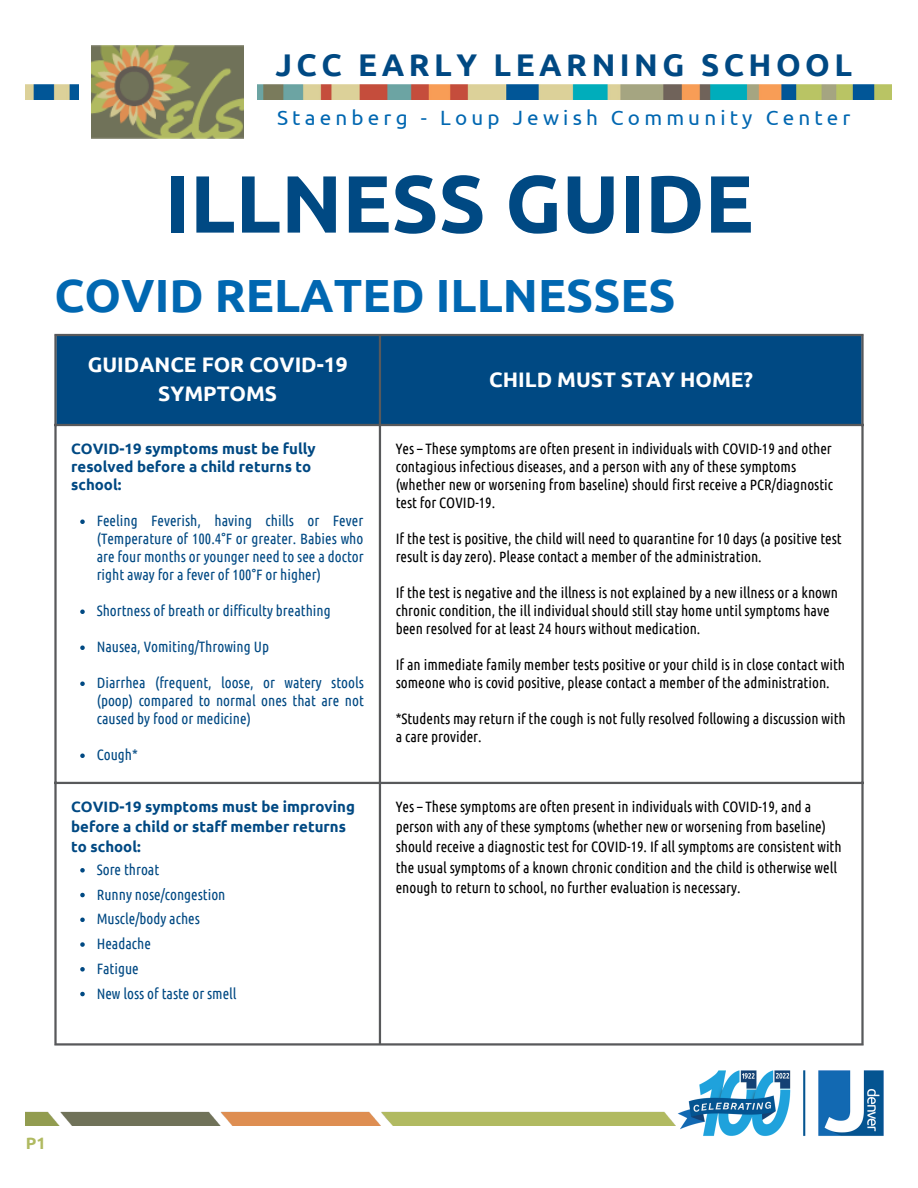
<style>
.page{position:relative;width:918px;height:1188px;background:#fff}
.page>*{position:absolute;margin:0;border:0;box-sizing:border-box;transform-origin:0 0}
.t1{font:700 81px "Ubuntu";color:#004983}
.t2{font:700 46.5px "Ubuntu";color:#0067b1}
.t3{font:700 31.35px "Ubuntu";letter-spacing:.145em;color:#004983}
.t4{font:700 21px/29.2px "Ubuntu";color:#fff;text-align:center}
.t5{font:20.7px "Ubuntu";letter-spacing:.2em;color:#0067b1}
.t6{font:700 16.5px "Ubuntu";color:#b0ba61}
.t7{font:15px/18px "Ubuntu Condensed";color:#000}
.t8{font:15px/18px "Ubuntu Condensed";color:#004983;text-align:justify}
.t9{font:700 15px/18px "Ubuntu";color:#004983}
</style>
<div class="page">
<img style="left:26px;top:1112px;width:649px;height:13px">
<img style="left:26px;top:85px;width:866px;height:14px">
<div style="left:80px;top:25px;width:177px;height:117px;background:#fff"></div>
<img style="left:92px;top:46px;width:152px;height:92px">
<div style="left:57px;top:336px;width:804px;height:88px;background:#004983"></div>
<svg style="left:80px;top:520px;width:5px;height:4px"></svg>
<svg style="left:80px;top:610px;width:5px;height:4px"></svg>
<svg style="left:80px;top:646px;width:5px;height:4px"></svg>
<svg style="left:80px;top:682px;width:5px;height:4px"></svg>
<svg style="left:80px;top:754px;width:5px;height:4px"></svg>
<svg style="left:80px;top:868px;width:5px;height:5px"></svg>
<svg style="left:80px;top:893px;width:5px;height:4px"></svg>
<svg style="left:80px;top:918px;width:5px;height:4px"></svg>
<svg style="left:80px;top:942px;width:5px;height:5px"></svg>
<svg style="left:80px;top:967px;width:5px;height:5px"></svg>
<svg style="left:80px;top:992px;width:5px;height:4px"></svg>
<hr style="left:54px;top:336px;width:3px;height:707px;background:#58595b">
<hr style="left:379px;top:336px;width:2px;height:707px;background:#58595b">
<hr style="left:861px;top:336px;width:3px;height:707px;background:#58595b">
<hr style="left:54px;top:334px;width:810px;height:2px;background:#58595b">
<hr style="left:54px;top:424px;width:810px;height:2px;background:#58595b">
<hr style="left:54px;top:782px;width:810px;height:2px;background:#58595b">
<hr style="left:54px;top:1043px;width:810px;height:3px;background:#58595b">
<img style="left:678px;top:1070px;width:206px;height:66px">
<p class="t3" style="left:276px;top:46px;width:578px">JCC EARLY LEARNING SCHOOL</p>
<p class="t5" style="left:277px;top:106px;width:575px">Staenberg - Loup Jewish Community Center</p>
<p class="t1" style="left:164px;top:157px;width:591px">ILLNESS GUIDE</p>
<p class="t2" style="left:54px;top:268px;width:623px">COVID RELATED ILLNESSES</p>
<p class="t4" style="left:88px;top:350px;width:262px">GUIDANCE FOR COVID-19<br>SYMPTOMS</p>
<p class="t4" style="left:489px;top:364px;width:265px">CHILD MUST STAY HOME?</p>
<p class="t9" style="left:71px;top:440px;width:246px">COVID-19 symptoms must be fully resolved before a child returns to school:</p>
<p class="t7" style="left:396px;top:440px;width:439px">Yes – These symptoms are often present in individuals with COVID-19 and other contagious infectious diseases, and a person with any of these symptoms (whether new or worsening from baseline) should first receive a PCR/diagnostic test for COVID-19.</p>
<p class="t7" style="left:396px;top:530px;width:448px">If the test is positive, the child will need to quarantine for 10 days (a positive test result is day zero). Please contact a member of the administration.</p>
<p class="t7" style="left:396px;top:584px;width:444px">If the test is negative and the illness is not explained by a new illness or a known chronic condition, the ill individual should still stay home until symptoms have been resolved for at least 24 hours without medication.</p>
<p class="t7" style="left:396px;top:656px;width:451px">If an immediate family member tests positive or your child is in close contact with someone who is covid positive, please contact a member of the administration.</p>
<p class="t7" style="left:396px;top:710px;width:452px">*Students may return if the cough is not fully resolved following a discussion with a care provider.</p>
<p class="t8" style="left:97px;top:512px;width:269px">Feeling Feverish, having chills or Fever (Temperature of 100.4°F or greater. Babies who are four months or younger need to see a doctor right away for a fever of 100°F or higher)</p>
<p class="t8" style="left:97px;top:602px;width:236px">Shortness of breath or difficulty breathing</p>
<p class="t8" style="left:97px;top:638px;width:174px">Nausea, Vomiting/Throwing Up</p>
<p class="t8" style="left:97px;top:674px;width:269px">Diarrhea (frequent, loose, or watery stools (poop) compared to normal ones that are not caused by food or medicine)</p>
<p class="t8" style="left:97px;top:746px;width:43px">Cough*</p>
<p class="t9" style="left:71px;top:796px;width:285px;line-height:20.2px">COVID-19 symptoms must be improving before a child or staff member returns to school:</p>
<p class="t7" style="left:396px;top:796px;width:447px;line-height:20.2px">Yes – These symptoms are often present in individuals with COVID-19, and a person with any of these symptoms (whether new or worsening from baseline) should receive a diagnostic test for COVID-19. If all symptoms are consistent with the usual symptoms of a known chronic condition and the child is otherwise well enough to return to school, no further evaluation is necessary.</p>
<p class="t8" style="left:97px;top:860px;width:64px">Sore throat</p>
<p class="t8" style="left:97px;top:885px;width:130px">Runny nose/congestion</p>
<p class="t8" style="left:97px;top:910px;width:105px">Muscle/body aches</p>
<p class="t8" style="left:97px;top:934px;width:56px">Headache</p>
<p class="t8" style="left:97px;top:959px;width:44px">Fatigue</p>
<p class="t8" style="left:97px;top:984px;width:141px">New loss of taste or smell</p>
<p class="t6" style="left:26px;top:1134px;width:21px">P1</p>
</div>
